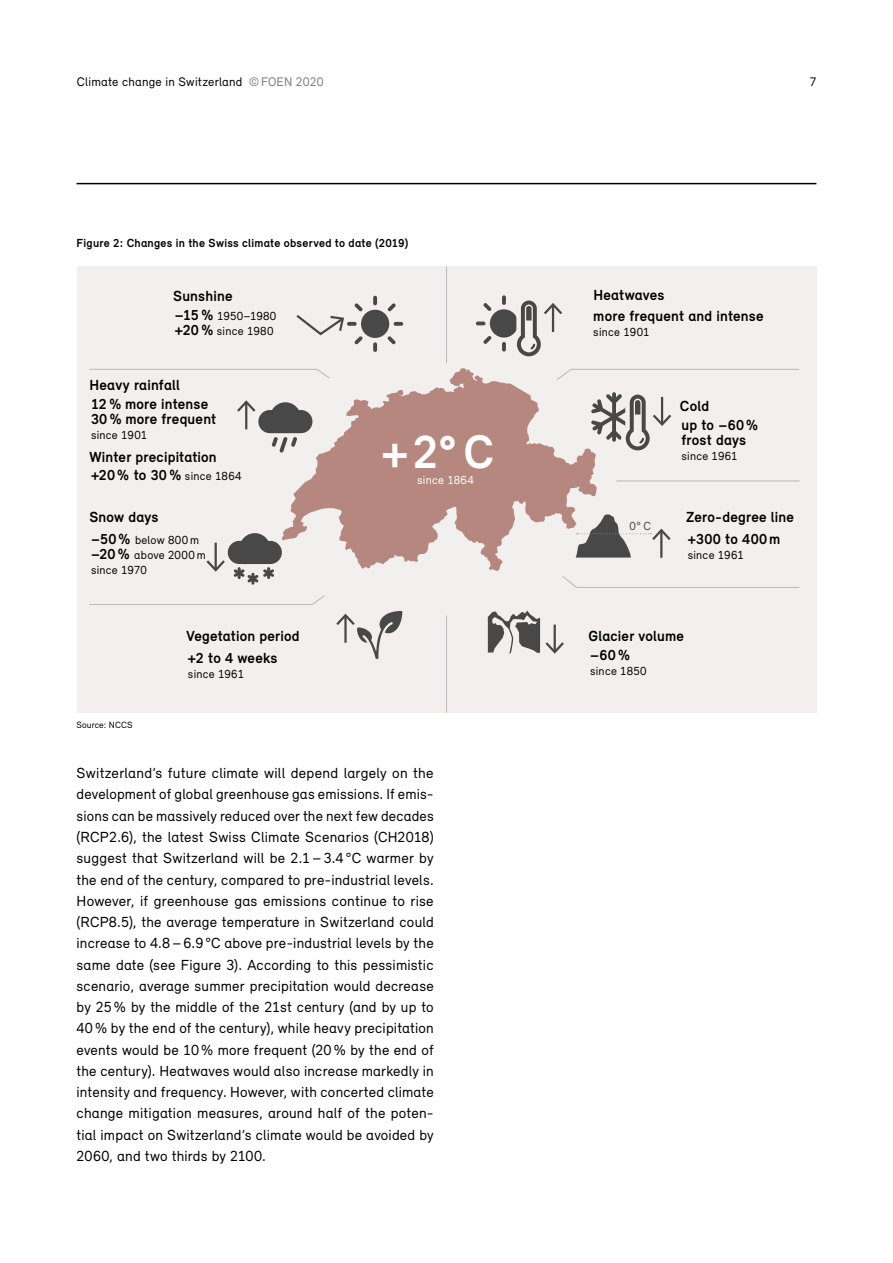
<style>
.page{position:relative;width:893px;height:1263px;background:#fff}
.page>*{position:absolute;margin:0;border:0;box-sizing:border-box;transform-origin:0 0}
.t1{font:700 48.15px "Relevant";color:#fff}
._07_Inhalt_07_Grundtext{font:15px/21.3px "Relevant";letter-spacing:.01em;color:#000;text-align:justify}
.t2{font:700 15px/19.4px "Relevant";letter-spacing:.015em;color:#000}
.t3{font:12.75px "Relevant";letter-spacing:.02em;color:#000}
.t4{font:12px/15px "Relevant";letter-spacing:.02em;color:#000}
.t5{font:700 12px "Relevant";letter-spacing:.02em;color:#000}
.t6{font:12px "Relevant";letter-spacing:.025em;color:#fff}
.t7{font:12px "Relevant";color:#484848}
.t8{font:9.3px "Relevant";letter-spacing:.01em;color:#000}
.s1{color:#7c7c7c}
.s2{font-weight:700;font-size:15px}
.s3{font-weight:400;font-size:12px}
</style>
<div class="page">
<hr style="left:77px;top:183px;width:739px;height:1px;background:#000">
<div style="left:77px;top:266px;width:739px;height:447px;background:#f1f0ee"></div>
<svg style="left:282px;top:368px;width:315px;height:203px;fill:#b6877e"></svg>
<svg style="left:89px;top:595px;width:236px;height:10px"></svg>
<svg style="left:562px;top:576px;width:238px;height:12px"></svg>
<hr style="left:616px;top:481px;width:183px;height:1px;background:#bdb8b1">
<svg style="left:556px;top:369px;width:244px;height:12px"></svg>
<svg style="left:89px;top:369px;width:242px;height:10px"></svg>
<hr style="left:446px;top:266px;width:1px;height:97px;background:#bdb8b1">
<hr style="left:446px;top:616px;width:1px;height:97px;background:#bdb8b1">
<svg style="left:591px;top:390px;width:80px;height:65px"></svg>
<svg style="left:575px;top:512px;width:96px;height:46px"></svg>
<hr style="left:502px;top:295px;width:4px;height:10px;background:#939291;border-radius:2px">
<svg style="left:476px;top:296px;width:86px;height:61px"></svg>
<svg style="left:373px;top:342px;width:4px;height:10px"></svg>
<svg style="left:347px;top:322px;width:10px;height:4px"></svg>
<svg style="left:354px;top:296px;width:49px;height:48px"></svg>
<svg style="left:296px;top:315px;width:48px;height:21px"></svg>
<svg style="left:237px;top:400px;width:75px;height:52px"></svg>
<svg style="left:206px;top:533px;width:76px;height:52px"></svg>
<svg style="left:336px;top:611px;width:66px;height:48px"></svg>
<svg style="left:488px;top:610px;width:76px;height:44px"></svg>
<p class="t3" style="left:77px;top:74px;width:248px">Climate change in Switzerland <span class="s1">©FOEN 2020</span></p>
<p class="t3" style="left:810px;top:74px;width:8px">7</p>
<p class="t5" style="left:77px;top:235px;width:333px">Figure 2: Changes in the Swiss climate observed to date (2019)</p>
<p class="t2" style="left:173px;top:286px;width:61px">Sunshine</p>
<p class="t4" style="left:175px;top:308px;width:103px"><span class="s2">–15 %</span> 1950–1980 <span class="s2">+20 %</span> since 1980</p>
<p class="t2" style="left:89px;top:376px;width:120px;line-height:18.6px">Heavy rainfall<br>12 % more intense</p>
<p class="t2" style="left:91px;top:409px;width:127px">30 % more frequent</p>
<p class="t4" style="left:91px;top:427px;width:58px">since 1901</p>
<p class="t2" style="left:89px;top:448px;width:154px;line-height:17.5px">Winter precipitation +20% to 30 % <span class="s3">since 1864</span></p>
<p class="t2" style="left:89px;top:507px;width:71px">Snow days</p>
<p class="t4" style="left:91px;top:532px;width:116px"><span class="s2">–50%</span> below 800 m <span class="s2">–20%</span> above 2000 m since 1970</p>
<p class="t8" style="left:77px;top:719px;width:58px">Source: NCCS</p>
<p class="t2" style="left:186px;top:624px;width:115px;line-height:22.2px">Vegetation period +2 to 4 weeks</p>
<p class="t4" style="left:188px;top:666px;width:58px">since 1961</p>
<h1 class="t1" style="left:382px;top:423px;width:114px">+2° C</h1>
<p class="t6" style="left:417px;top:473px;width:58px">since 1864</p>
<p class="_07_Inhalt_07_Grundtext" style="left:77px;top:762px;width:359px">Switzerland’s future climate will depend largely on the development of global greenhouse gas emissions. If emis&shy;sions can be massively reduced over the next few decades (RCP2.6), the latest Swiss Climate Scenarios (CH2018) suggest that Switzerland will be 2.1 – 3.4 °C warmer by the end of the century, compared to pre-industrial levels.<br>However, if greenhouse gas emissions continue to rise (RCP8.5), the average temperature in Switzerland could increase to 4.8–6.9 °C above pre-industrial levels by the same date (see Figure 3). According to this pessimistic scenario, average summer precipitation would decrease by 25 % by the middle of the 21st century (and by up to 40 % by the end of the century), while heavy precipitation events would be 10 % more frequent (20 % by the end of the century). Heatwaves would also increase markedly in intensity and frequency. However, with concerted climate change mitigation measures, around half of the poten&shy;tial impact on Switzerland’s climate would be avoided by 2060, and two thirds by 2100.</p>
<p class="t2" style="left:593px;top:284px;width:172px;line-height:21.5px">Heatwaves<br>more frequent and intense</p>
<p class="t4" style="left:593px;top:324px;width:58px">since 1901</p>
<p class="t7" style="left:630px;top:519px;width:23px">0° C</p>
<p class="t2" style="left:680px;top:396px;width:80px">Cold<br>up to –60%</p>
<p class="t2" style="left:681px;top:430px;width:66px">frost days</p>
<p class="t4" style="left:681px;top:448px;width:58px">since 1961</p>
<p class="t2" style="left:686px;top:506px;width:109px;line-height:21.5px">Zero-degree line +300 to 400 m</p>
<p class="t4" style="left:688px;top:547px;width:58px">since 1961</p>
<p class="t2" style="left:588px;top:626px;width:97px">Glacier volume –60 %</p>
<p class="t4" style="left:590px;top:663px;width:58px">since 1850</p>
</div>
